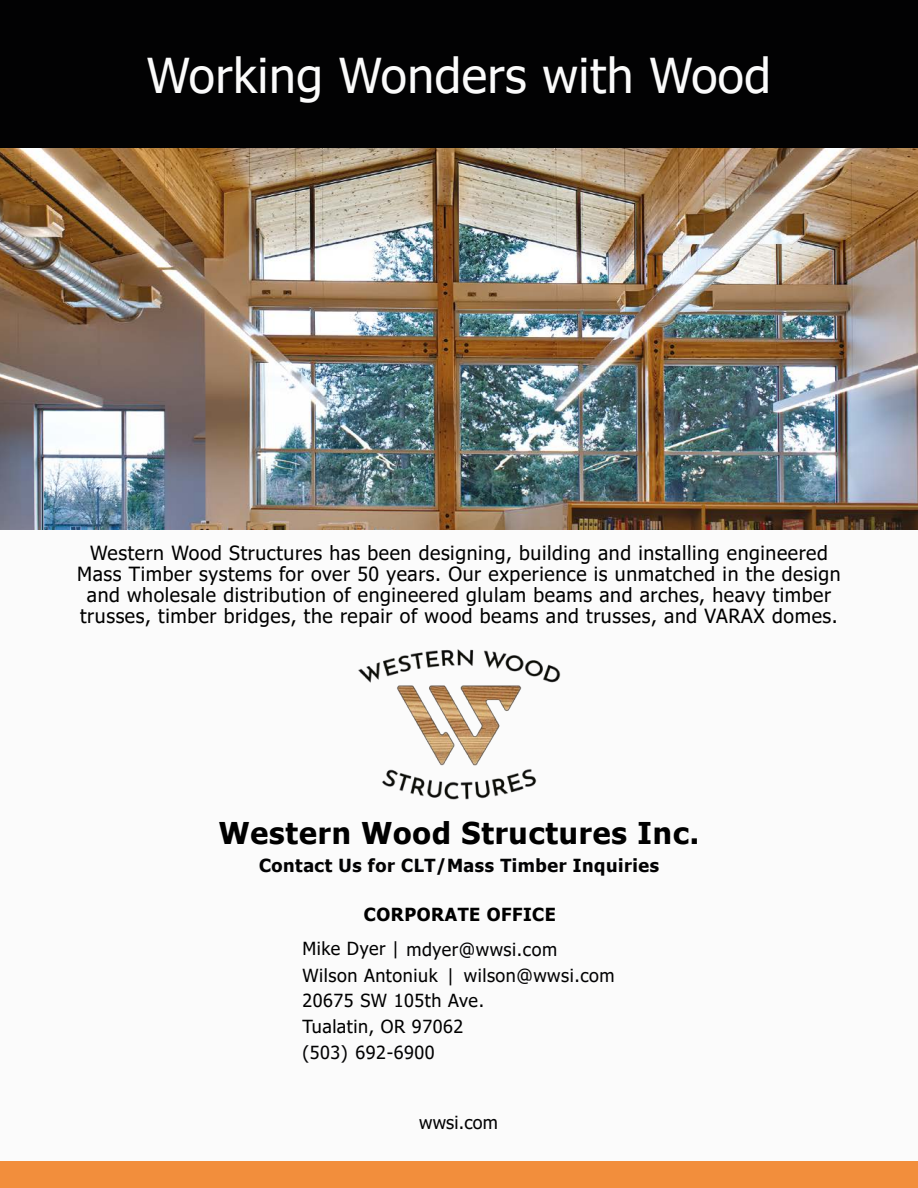
<style>
.page{position:relative;width:918px;height:1188px;background:#fff}
.page>*{position:absolute;margin:0;border:0;box-sizing:border-box;transform-origin:0 0}
.t1{font:48px "Tahoma";letter-spacing:.01em;color:#fbfbfb}
.t2{font:700 30px "Tahoma";letter-spacing:.03em;color:#000}
.t3{font:19.5px/21px "Tahoma";letter-spacing:.03em;color:#000;text-align:center}
.t4{font:18px/25.7px "Tahoma";letter-spacing:.03em;color:#000}
.t5{font:700 18px/34.5px "Tahoma";letter-spacing:.03em;color:#000;text-align:right}
.t6{font:700 18px "Tahoma";letter-spacing:.03em;color:#020203}
.t7{font:18px "Tahoma";letter-spacing:.03em;color:#020203}
.s1{font-weight:400}
.s2{font-weight:400;color:#020203}
.s3{color:#020203}
</style>
<div class="page">
<div style="left:0;top:114px;width:918px;height:1064px;background:#fbfbfb"></div>
<div style="left:0;top:1162px;width:918px;height:26px;background:#f28e3c"></div>
<div style="left:0;top:0;width:918px;height:148px;background:#020203"></div>
<img style="left:358px;top:649px;width:203px;height:151px">
<img style="left:0;top:148px;width:918px;height:381px">
<h1 class="t1" style="left:147px;top:43px;width:626px">Working Wonders with Wood</h1>
<p class="t3" style="left:77px;top:544px;width:765px">Western Wood Structures has been designing, building and installing engineered Mass Timber systems for over 50 years. Our experience is unmatched in the design and wholesale distribution of engineered glulam beams and arches, heavy timber trusses, timber bridges, the repair of wood beams and trusses, and VARAX domes.</p>
<h2 class="t2" style="left:219px;top:812px;width:482px">Western Wood Structures Inc.</h2>
<p class="t6" style="left:259px;top:853px;width:401px">Contact Us for CLT/Mass Timber Inquiries</p>
<p class="t5" style="left:302px;top:898px;width:256px">CORPORATE OFFICE<br><span class="s1">Mike Dyer |</span> <span class="s2">mdyer@wwsi.com</span></p>
<p class="t4" style="left:302px;top:963px;width:314px">Wilson Antoniuk | <span class="s3">wilson@wwsi.com<br></span>20675 SW 105th Ave.<br>Tualatin, OR 97062</p>
<p class="t7" style="left:302px;top:1040px;width:134px">(503) 692-6900</p>
<p class="t7" style="left:419px;top:1111px;width:80px">wwsi.com</p>
</div>
